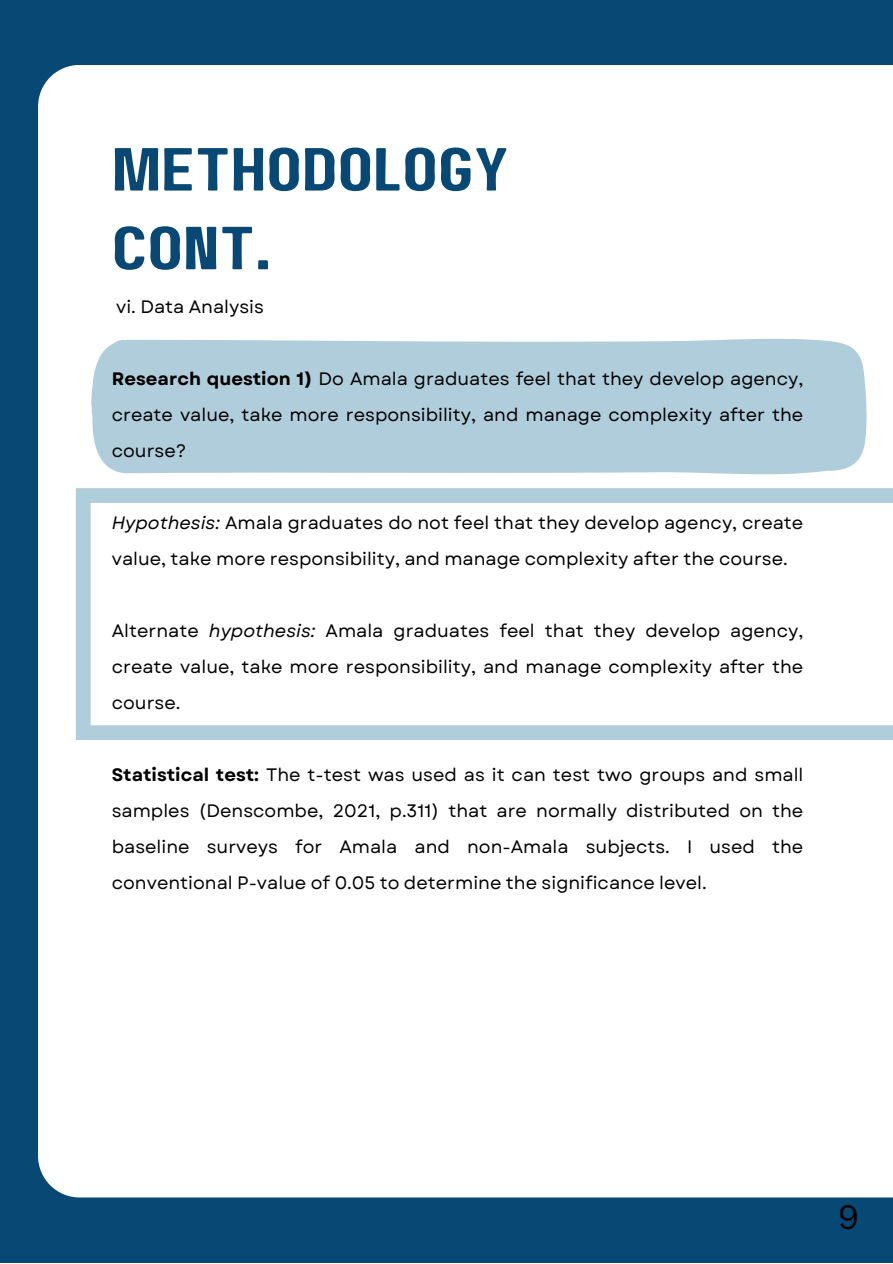
<style>
.page{position:relative;width:893px;height:1264px;background:#fff}
.page>*{position:absolute;margin:0;border:0;box-sizing:border-box;transform-origin:0 0}
.t1{font:60.6px/78.8px "Paalalabas Display Wide BETA";color:#074974}
.t2{font:33px "Canva Sans";color:#000}
.t3{font:18px/36px "Garet";color:#000;text-align:justify}
.s1{font-weight:700}
.s2{font-style:italic}
</style>
<div class="page">
<div style="left:0;top:0;width:892px;height:1262px;background:#074974"></div>
<div style="left:38px;top:65px;width:854px;height:1132px;background:#fff"></div>
<svg style="left:91px;top:336px;width:776px;height:142px;background:#b6d1dd"></svg>
<svg style="left:76px;top:488px;width:816px;height:252px;background:#f1f6f8"></svg>
<p class="t1" style="left:112px;top:134px;width:399px">METHODOLOGY<br>CONT.</p>
<p class="t3" style="left:116px;top:289px;width:149px">vi. Data Analysis</p>
<p class="t3" style="left:112px;top:361px;width:693px"><span class="s1">Research question 1)</span> Do Amala graduates feel that they develop agency, create value, take more responsibility, and manage complexity after the course?</p>
<p class="t3" style="left:112px;top:505px;width:693px"><span class="s2">Hypothesis:</span> Amala graduates do not feel that they develop agency, create value, take more responsibility, and manage complexity after the course.</p>
<p class="t3" style="left:112px;top:613px;width:693px">Alternate <span class="s2">hypothesis:</span> Amala graduates feel that they develop agency, create value, take more responsibility, and manage complexity after the course.</p>
<p class="t3" style="left:112px;top:757px;width:693px"><span class="s1">Statistical test:</span> The t-test was used as it can test two groups and small samples (Denscombe, 2021, p.311) that are normally distributed on the baseline surveys for Amala and non-Amala subjects. I used the conventional P-value of 0.05 to determine the significance level.</p>
<p class="t2" style="left:838px;top:1193px;width:23px">9</p>
</div>
